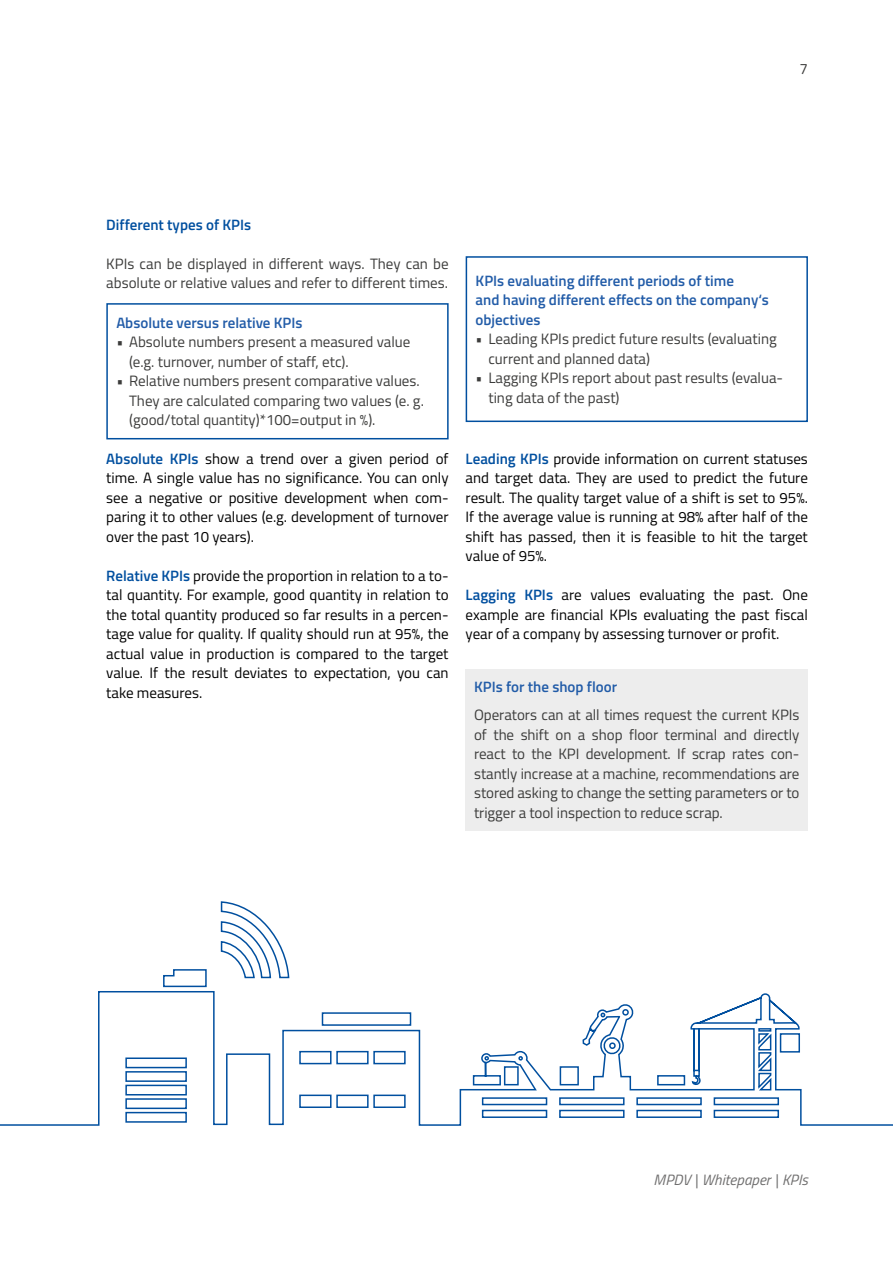
<style>
.page{position:relative;width:893px;height:1263px;background:#fff}
.page>*{position:absolute;margin:0;border:0;box-sizing:border-box;transform-origin:0 0}
.t1{font:15px/19.5px "Titillium";color:#000;text-align:justify}
.t2{font:15px/19.5px "Titillium";color:#3c3c3b}
.t3{font:600 15px/19.5px "Titillium";color:#225ca8}
.t4{font:italic 15px "Titillium";color:#706f6f}
.t5{font:600 15px "Titillium";color:#004f9f}
.s1{font-weight:600;color:#004f9f}
</style>
<div class="page">
<div style="left:106px;top:303px;width:343px;height:136px;border:2px solid #004f9f"></div>
<div style="left:466px;top:669px;width:342px;height:161px;background:#ededed"></div>
<svg style="left:0;top:901px;width:893px;height:225px"></svg>
<div style="left:466px;top:256px;width:342px;height:166px;border:2px solid #004f9f"></div>
<p class="t2" style="left:799px;top:58px;width:10px">7</p>
<p class="t5" style="left:106px;top:213px;width:146px">Different types of KPIs</p>
<p class="t2" style="left:106px;top:253px;width:344px">KPIs can be displayed in different ways. They can be absolute or relative values and refer to different times.</p>
<p class="t3" style="left:116px;top:312px;width:188px">Absolute versus relative KPIs</p>
<p class="t2" style="left:129px;top:331px;width:283px;text-indent:-13px">• Absolute numbers present a measured value (e.g. turnover, number of staff, etc).</p>
<p class="t2" style="left:129px;top:370px;width:296px;text-indent:-13px">• Relative numbers present comparative values.<br>They are calculated comparing two values (e. g. (good/total quantity)*100=output in %).</p>
<p class="t1" style="left:106px;top:448px;width:344px"><span class="s1">Absolute KPIs</span> show a trend over a given period of time. A single value has no significance. You can only see a negative or positive development when com&shy;paring it to other values (e.g. development of turnover over the past 10 years).</p>
<p class="t1" style="left:106px;top:565px;width:344px"><span class="s1">Relative KPIs</span> provide the proportion in relation to a to&shy;tal quantity. For example, good quantity in relation to the total quantity produced so far results in a percen&shy;tage value for quality. If quality should run at 95%, the actual value in production is compared to the target value. If the result deviates to expectation, you can take measures.</p>
<p class="t3" style="left:476px;top:270px;width:295px">KPIs evaluating different periods of time<br>and having different effects on the company‘s objectives</p>
<p class="t2" style="left:488px;top:329px;width:290px;text-indent:-13px">• Leading KPIs predict future results (evaluating current and planned data)</p>
<p class="t2" style="left:488px;top:368px;width:296px;text-indent:-13px">• Lagging KPIs report about past results (evalua&shy;ting data of the past)</p>
<p class="t1" style="left:466px;top:448px;width:344px"><span class="s1">Leading KPIs</span> provide information on current statuses and target data. They are used to predict the future result. The quality target value of a shift is set to 95%.<br>If the average value is running at 98% after half of the shift has passed, then it is feasible to hit the target value of 95%.</p>
<p class="t1" style="left:466px;top:584px;width:344px"><span class="s1">Lagging KPIs</span> are values evaluating the past. One example are financial KPIs evaluating the past fiscal year of a company by assessing turnover or profit.</p>
<p class="t3" style="left:474px;top:676px;width:145px">KPIs for the shop floor</p>
<p class="t2" style="left:474px;top:704px;width:327px;text-align:justify">Operators can at all times request the current KPIs of the shift on a shop floor terminal and directly react to the KPI development. If scrap rates con&shy;stantly increase at a machine, recommendations are stored asking to change the setting parameters or to trigger a tool inspection to reduce scrap.</p>
<p class="t4" style="left:654px;top:1169px;width:156px">MPDV | Whitepaper | KPIs</p>
</div>
